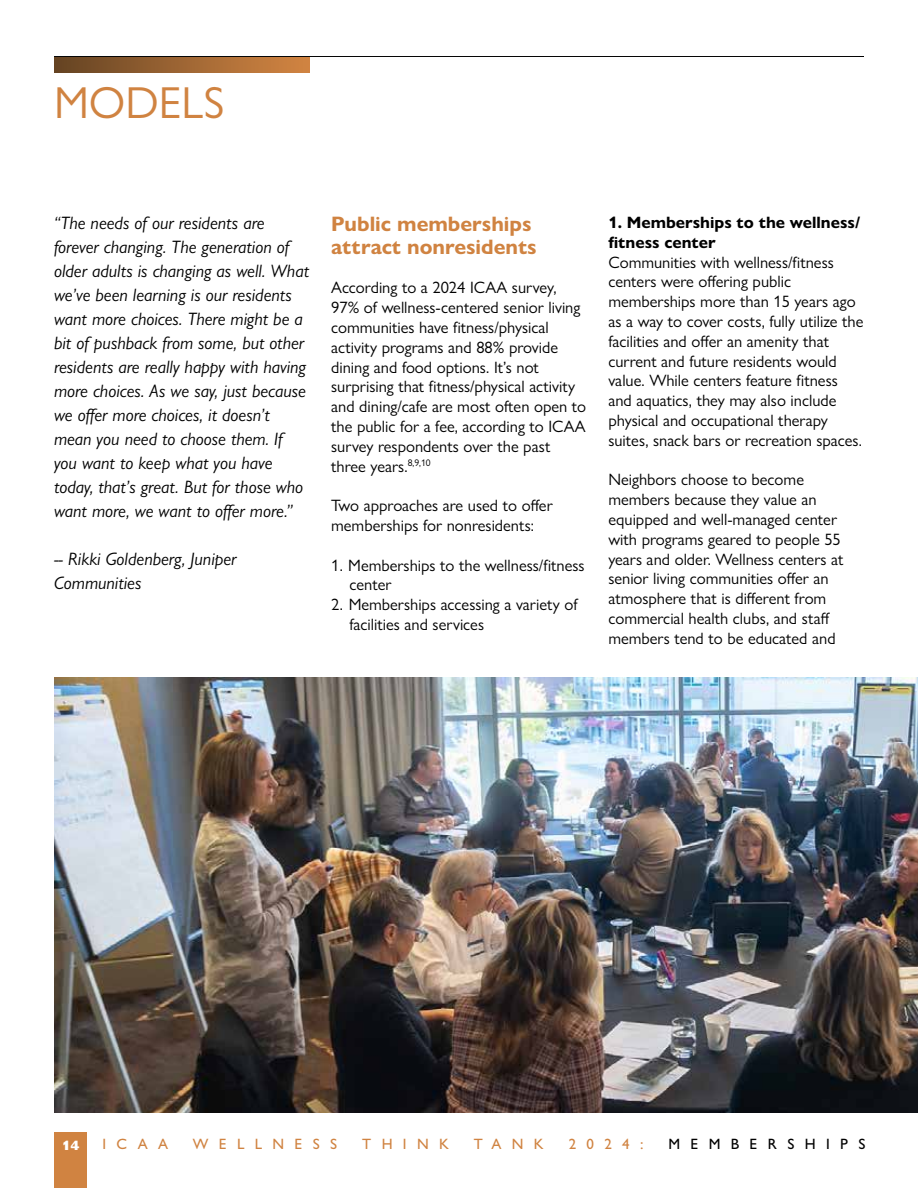
<style>
.page{position:relative;width:918px;height:1188px;background:#fff}
.page>*{position:absolute;margin:0;border:0;box-sizing:border-box;transform-origin:0 0}
.t1{font:45px "Gill Sans Nova";color:#d08341}
.t2{font:700 21px/22.5px "Gill Sans Nova";color:#d08341}
.t3{font:italic 18px/24px "Gill Sans Nova";color:#000}
.t4{font:16.5px/19.8px "Gill Sans Nova";color:#000}
.t5{font:700 16.5px/19.8px "Gill Sans Nova";color:#000}
.t6{font:500 15px "Gill Sans Nova";letter-spacing:.69em;color:#d08341}
.t7{font:500 15px "Gill Sans Nova";letter-spacing:.69em;color:#000}
.t8{font:800 13.5px "Gill Sans Nova";color:#fff}
</style>
<div class="page">
<div style="left:54px;top:1133px;width:33px;height:55px;background:#d08341"></div>
<div style="left:54px;top:57px;width:256px;height:16px;background:linear-gradient(to right,#654423,#d48643)"></div>
<hr style="left:53px;top:54px;width:813px;height:4px;background:#000;opacity:.75">
<img style="left:54px;top:677px;width:864px;height:435px">
<h1 class="t1" style="left:54px;top:75px;width:172px">MODELS</h1>
<p class="t3" style="left:54px;top:211px;width:257px">“The needs of our residents are forever changing. The generation of older adults is changing as well. What we’ve been learning is our residents want more choices. There might be a bit of pushback from some, but other residents are really happy with having more choices. As we say, just because we offer more choices, it doesn’t mean you need to choose them. If you want to keep what you have today, that’s great. But for those who want more, we want to offer more.”</p>
<p class="t3" style="left:54px;top:547px;width:184px">-- Rikki Goldenberg, Juniper<br>Communities</p>
<p class="t2" style="left:331px;top:213px;width:207px">Public memberships attract nonresidents</p>
<p class="t4" style="left:331px;top:278px;width:257px">According to a 2024 ICAA survey, 97% of wellness-centered senior living communities have fitness/physical activity programs and 88% provide dining and food options. It’s not surprising that fitness/physical activity and dining/cafe are most often open to the public for a fee, according to ICAA survey respondents over the past three years.<sup>8,9,10</sup></p>
<p class="t4" style="left:331px;top:496px;width:223px">Two approaches are used to offer memberships for nonresidents:</p>
<p class="t4" style="left:350px;top:555px;width:237px;text-indent:-18px">1. Memberships to the wellness/fitness center</p>
<p class="t4" style="left:350px;top:595px;width:230px;text-indent:-18px">2. Memberships accessing a variety of facilities and services</p>
<p class="t5" style="left:608px;top:212px;width:253px">1. Memberships to the wellness/ fitness center</p>
<p class="t4" style="left:608px;top:252px;width:257px">Communities with wellness/fitness centers were offering public memberships more than 15 years ago as a way to cover costs, fully utilize the facilities and offer an amenity that current and future residents would value. While centers feature fitness and aquatics, they may also include physical and occupational therapy suites, snack bars or recreation spaces.</p>
<p class="t4" style="left:608px;top:470px;width:237px">Neighbors choose to become members because they value an equipped and well-managed center with programs geared to people 55 years and older. Wellness centers at senior living communities offer an atmosphere that is different from commercial health clubs, and staff members tend to be educated and</p>
<p class="t8" style="left:61px;top:1137px;width:20px">14</p>
<p class="t6" style="left:103px;top:1135px;width:67px">ICAA</p>
<p class="t6" style="left:193px;top:1135px;width:146px">WELLNESS</p>
<p class="t6" style="left:362px;top:1135px;width:88px">THINK</p>
<p class="t6" style="left:474px;top:1135px;width:71px">TANK</p>
<p class="t6" style="left:569px;top:1135px;width:76px">2024:</p>
<p class="t7" style="left:668px;top:1135px;width:199px">MEMBERSHIPS</p>
</div>
